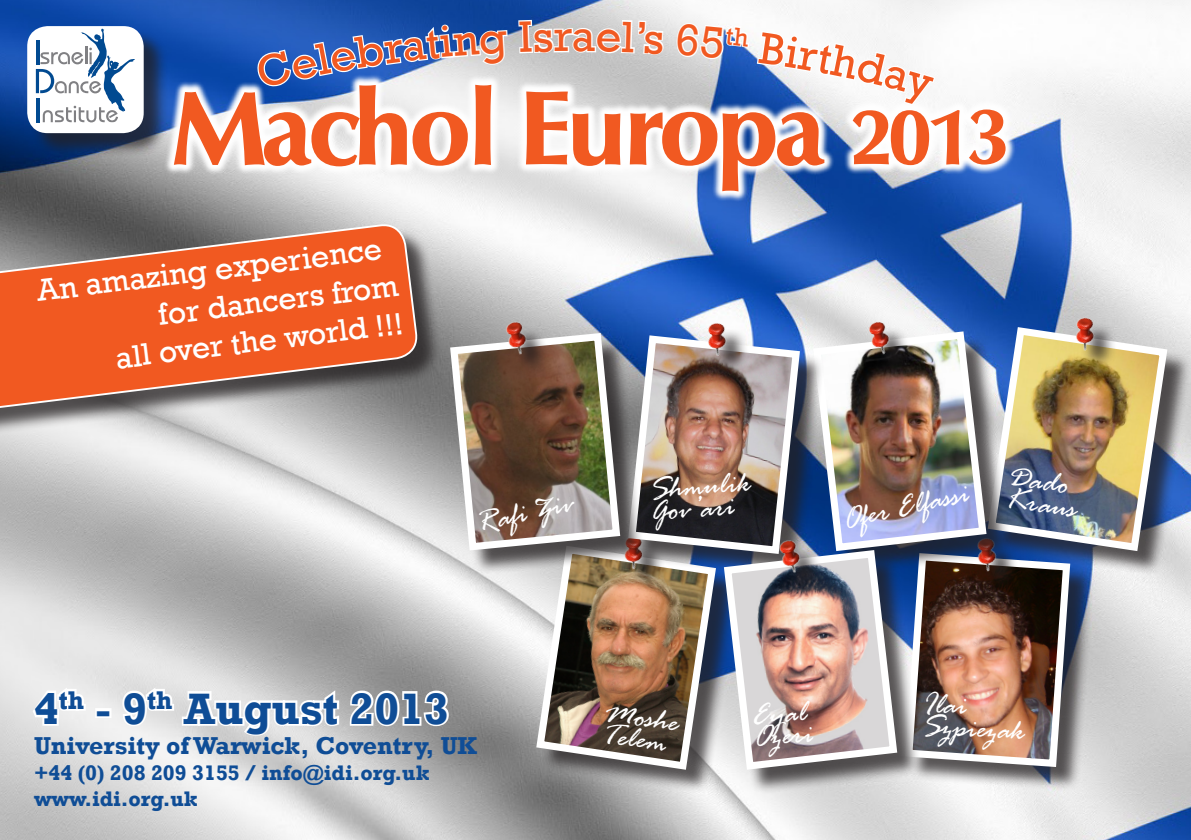
<style>
.page{position:relative;width:1191px;height:840px;background:#fff}
.page>*{position:absolute;margin:0;border:0;box-sizing:border-box;transform-origin:0 0}
.t1{font:700 101.4px "Optimale";color:#f15921}
.t2{font:700 45px "Rockwell";color:#0f4d96}
.t3{font:45px "Rockwell";color:#f15921}
.t4{font:italic 32px "Rage";color:#fff}
.t5{font:31.8px "Rockwell";color:#fff}
.t6{font:700 25px "Rockwell";color:#0f4d96}
.t7{font:700 21.6px/26px "Rockwell";color:#0f4d96}
.s1{font-size:76.2px}
</style>
<div class="page">
<img style="left:0;top:0;width:1191px;height:839px">
<svg style="left:163px;top:74px;width:853px;height:128px"></svg>
<div style="left:0;top:227px;width:441px;height:239px;background:#231f20;opacity:.75"></div>
<svg style="left:0;top:222px;width:419px;height:229px;background:#cc7656"></svg>
<div style="left:30px;top:29px;width:138px;height:129px;background:#231f20;opacity:.75"></div>
<div style="left:27px;top:26px;width:117px;height:107px;background:#fff;border-radius:20px"></div>
<svg style="left:36px;top:28px;width:99px;height:94px"></svg>
<div style="left:909px;top:556px;width:185px;height:234px;background:#231f20;opacity:.75"></div>
<img style="left:921px;top:575px;width:153px;height:195px">
<img style="left:959px;top:575px;width:78px;height:28px">
<div style="left:540px;top:549px;width:200px;height:244px;background:#231f20;opacity:.75"></div>
<img style="left:532px;top:574px;width:188px;height:199px">
<img style="left:605px;top:574px;width:78px;height:29px">
<div style="left:991px;top:330px;width:200px;height:245px;background:#231f20;opacity:.75"></div>
<img style="left:983px;top:323px;width:188px;height:231px">
<img style="left:1056px;top:312px;width:78px;height:73px">
<div style="left:817px;top:335px;width:193px;height:240px;background:#231f20;opacity:.75"></div>
<img style="left:809px;top:327px;width:181px;height:227px">
<img style="left:856px;top:317px;width:75px;height:63px">
<div style="left:632px;top:339px;width:192px;height:239px;background:#231f20;opacity:.75"></div>
<img style="left:624px;top:331px;width:180px;height:226px">
<img style="left:689px;top:317px;width:78px;height:72px">
<div style="left:454px;top:336px;width:190px;height:238px;background:#231f20;opacity:.75"></div>
<img style="left:446px;top:329px;width:178px;height:225px">
<img style="left:493px;top:317px;width:75px;height:64px">
<div style="left:727px;top:553px;width:194px;height:240px;background:#231f20;opacity:.75"></div>
<img style="left:720px;top:546px;width:181px;height:227px">
<img style="left:767px;top:536px;width:75px;height:63px">
<svg style="left:30px;top:683px;width:58px;height:44px"></svg>
<div style="left:95px;top:707px;width:16px;height:10px;border:4px solid #fff"></div>
<svg style="left:120px;top:683px;width:221px;height:54px"></svg>
<svg style="left:347px;top:687px;width:104px;height:41px"></svg>
<svg style="left:255px;top:23px;width:254px;height:112px"></svg>
<svg style="left:517px;top:0;width:148px;height:56px"></svg>
<svg style="left:675px;top:21px;width:261px;height:87px"></svg>
<p class="t3" style="left:554px;top:10px;width:43px">ra</p>
<p class="t1" style="left:177px;top:70px;width:832px">Machol Europa <span class="s1">2013</span></p>
<p class="t5" style="left:35px;top:272px;width:349px;rotate:-7deg">An amazing experience</p>
<p class="t5" style="left:156px;top:296px;width:243px;rotate:-7deg">for dancers from</p>
<p class="t5" style="left:113px;top:339px;width:291px;rotate:-7deg">all over the world !!!</p>
<p class="t4" style="left:472px;top:506px;width:101px;rotate:-12deg">Rafi Ziv</p>
<p class="t4" style="left:648px;top:471px;width:104px;rotate:-4deg">Shmulik</p>
<p class="t4" style="left:649px;top:493px;width:86px;rotate:-4deg">Gov’ari</p>
<p class="t4" style="left:839px;top:502px;width:130px;rotate:-12deg">Ofer Elfassi</p>
<p class="t4" style="left:1010px;top:459px;width:63px;rotate:8deg">Dado</p>
<p class="t4" style="left:1007px;top:481px;width:73px;rotate:8deg">Kraus</p>
<p class="t2" style="left:34px;top:681px;width:416px">4<sup>th</sup> - 9<sup>th</sup> August 2013</p>
<p class="t6" style="left:34px;top:729px;width:445px">University of Warwick, Coventry, UK</p>
<p class="t7" style="left:34px;top:759px;width:397px">+44 (0) 208 209 3155 / info@idi.org.uk www.idi.org.uk</p>
<p class="t4" style="left:608px;top:694px;width:76px;rotate:8deg">Moshe</p>
<p class="t4" style="left:604px;top:716px;width:67px;rotate:8deg">Telem</p>
<p class="t4" style="left:750px;top:697px;width:56px;rotate:-4deg">Eyal</p>
<p class="t4" style="left:752px;top:719px;width:61px;rotate:-4deg">Ozeri</p>
<p class="t4" style="left:924px;top:685px;width:45px;rotate:3deg">Ilai</p>
<p class="t4" style="left:923px;top:707px;width:105px;rotate:3deg">Szpiezak</p>
</div>
